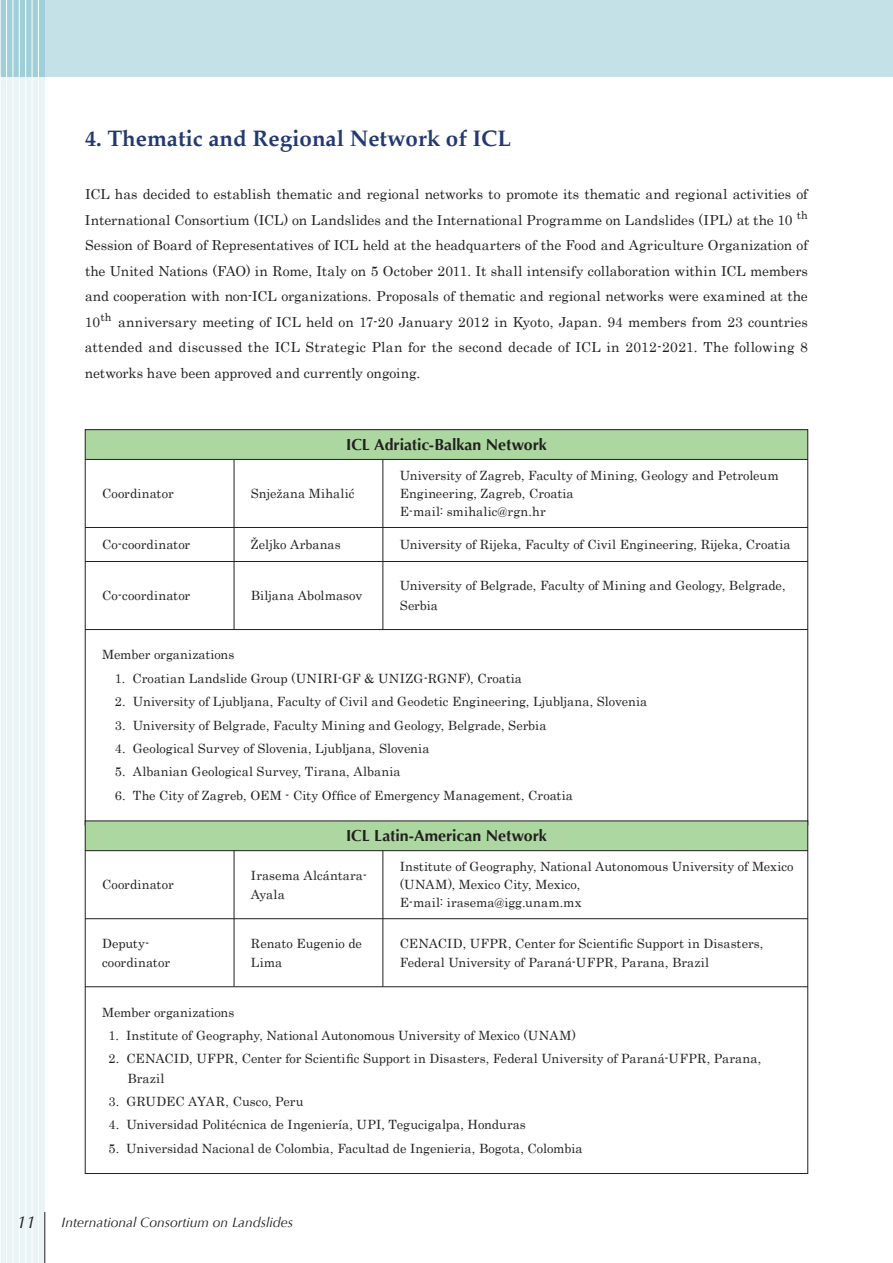
<style>
.page{position:relative;width:893px;height:1263px;background:#fff}
.page>*{position:absolute;margin:0;border:0;box-sizing:border-box;transform-origin:0 0}
.t1{font:700 22.35px "Palatino";color:#233971}
.t2{font:italic 16.95px "Optima";color:#231f20}
.t3{font:700 15.9px "Optima";letter-spacing:-.005em;color:#231f20}
.t4{font:13.8px/25.5px "Century";color:#231f20;text-align:justify}
.t5{font:italic 13.8px "Optima";color:#231f20}
.t6{font:12.75px/19.2px "Century";letter-spacing:.005em;color:#231f20}
</style>
<div class="page">
<div style="left:0;top:0;width:45px;height:1263px;background:#eaf4f6"></div>
<div style="left:0;top:0;width:893px;height:77px;background:#c5e1e8"></div>
<div style="left:0;top:0;width:45px;height:77px;background:#a0cfd9"></div>
<hr style="left:32px;top:0;width:1px;height:1263px;background:#fff">
<hr style="left:38px;top:0;width:1px;height:1263px;background:#fff">
<hr style="left:25px;top:0;width:1px;height:1263px;background:#fff">
<hr style="left:19px;top:0;width:1px;height:1263px;background:#fff">
<hr style="left:13px;top:0;width:1px;height:1263px;background:#fff">
<hr style="left:6px;top:0;width:1px;height:1263px;background:#fff">
<hr style="left:0;top:0;width:1px;height:1263px;background:#fff">
<hr style="left:45px;top:1212px;width:1px;height:51px;background:#231f20">
<div style="left:85px;top:429px;width:723px;height:30px;background:#acd7a0"></div>
<hr style="left:85px;top:527px;width:723px;height:1px;background:#231f20">
<hr style="left:85px;top:459px;width:723px;height:1px;background:#231f20">
<hr style="left:85px;top:561px;width:723px;height:1px;background:#231f20">
<hr style="left:85px;top:629px;width:723px;height:1px;background:#231f20">
<hr style="left:234px;top:459px;width:1px;height:170px;background:#231f20">
<hr style="left:383px;top:459px;width:1px;height:170px;background:#231f20">
<div style="left:85px;top:821px;width:723px;height:29px;background:#acd7a0"></div>
<hr style="left:85px;top:918px;width:723px;height:1px;background:#231f20">
<hr style="left:85px;top:986px;width:723px;height:1px;background:#231f20">
<hr style="left:234px;top:850px;width:1px;height:136px;background:#231f20">
<hr style="left:383px;top:850px;width:1px;height:136px;background:#231f20">
<hr style="left:85px;top:850px;width:723px;height:1px;background:#231f20">
<p class="t1" style="left:85px;top:120px;width:427px">4. Thematic and Regional Network of ICL</p>
<p class="t4" style="left:85px;top:180px;width:724px">ICL has decided to establish thematic and regional networks to promote its thematic and regional activities of International Consortium (ICL) on Landslides and the International Programme on Landslides (IPL) at the 10 <sup>th </sup>Session of Board of Representatives of ICL held at the headquarters of the Food and Agriculture Organization of the United Nations (FAO) in Rome, Italy on 5 October 2011. It shall intensify collaboration within ICL members and cooperation with non-ICL organizations. Proposals of thematic and regional networks were examined at the 10<sup>th</sup> anniversary meeting of ICL held on 17-20 January 2012 in Kyoto, Japan. 94 members from 23 countries attended and discussed the ICL Strategic Plan for the second decade of ICL in 2012-2021. The following 8 networks have been approved and currently ongoing.</p>
<p class="t3" style="left:346px;top:435px;width:202px">ICL Adriatic-Balkan Network</p>
<p class="t6" style="left:102px;top:483px;width:73px">Coordinator</p>
<p class="t6" style="left:251px;top:483px;width:105px">Snježana Mihalić</p>
<p class="t6" style="left:400px;top:465px;width:380px;line-height:18.1px">University of Zagreb, Faculty of Mining, Geology and Petroleum<br>Engineering, Zagreb, Croatia<br>E-mail: smihalic@rgn.hr</p>
<p class="t6" style="left:102px;top:534px;width:90px">Co-coordinator</p>
<p class="t6" style="left:251px;top:534px;width:91px">Željko Arbanas</p>
<p class="t6" style="left:400px;top:534px;width:392px">University of Rijeka, Faculty of Civil Engineering, Rijeka, Croatia</p>
<p class="t6" style="left:102px;top:585px;width:90px">Co-coordinator</p>
<p class="t6" style="left:251px;top:585px;width:113px">Biljana Abolmasov</p>
<p class="t6" style="left:400px;top:575px;width:387px">University of Belgrade, Faculty of Mining and Geology, Belgrade,<br>Serbia</p>
<p class="t6" style="left:102px;top:644px;width:134px">Member organizations</p>
<p class="t6" style="left:115px;top:667px;width:409px">1. Croatian Landslide Group (UNIRI-GF &amp; UNIZG-RGNF), Croatia</p>
<p class="t6" style="left:115px;top:691px;width:534px">2. University of Ljubljana, Faculty of Civil and Geodetic Engineering, Ljubljana, Slovenia</p>
<p class="t6" style="left:115px;top:714px;width:433px">3. University of Belgrade, Faculty Mining and Geology, Belgrade, Serbia</p>
<p class="t6" style="left:115px;top:738px;width:316px">4. Geological Survey of Slovenia, Ljubljana, Slovenia</p>
<p class="t6" style="left:115px;top:761px;width:287px">5. Albanian Geological Survey, Tirana, Albania</p>
<p class="t6" style="left:115px;top:784px;width:460px">6. The City of Zagreb, OEM - City Office of Emergency Management, Croatia</p>
<p class="t6" style="left:102px;top:874px;width:73px">Coordinator</p>
<p class="t6" style="left:102px;top:932px;width:69px">Deputy&shy;coordinator</p>
<p class="t3" style="left:346px;top:826px;width:202px">ICL Latin-American Network</p>
<p class="t6" style="left:251px;top:864px;width:118px">Irasema Alcántara-<br>Ayala</p>
<p class="t6" style="left:251px;top:932px;width:113px">Renato Eugenio de<br>Lima</p>
<p class="t6" style="left:400px;top:856px;width:395px;line-height:18.1px">Institute of Geography, National Autonomous University of Mexico (UNAM), Mexico City, Mexico,<br>E-mail: irasema@igg.unam.mx</p>
<p class="t6" style="left:400px;top:932px;width:365px">CENACID, UFPR, Center for Scientific Support in Disasters,<br>Federal University of Paraná-UFPR, Parana, Brazil</p>
<p class="t6" style="left:102px;top:1001px;width:134px">Member organizations</p>
<p class="t6" style="left:108px;top:1025px;width:469px">1. Institute of Geography, National Autonomous University of Mexico (UNAM)</p>
<p class="t6" style="left:128px;top:1048px;width:635px;text-indent:-19px">2. CENACID, UFPR, Center for Scientific Support in Disasters, Federal University of Paraná-UFPR, Parana,<br>Brazil</p>
<p class="t6" style="left:108px;top:1091px;width:197px">3. GRUDEC AYAR, Cusco, Peru</p>
<p class="t6" style="left:108px;top:1114px;width:419px">4. Universidad Politécnica de Ingeniería, UPI, Tegucigalpa, Honduras</p>
<p class="t6" style="left:108px;top:1137px;width:476px">5. Universidad Nacional de Colombia, Facultad de Ingenieria, Bogota, Colombia</p>
<p class="t2" style="left:16px;top:1213px;width:25px">11</p>
<p class="t5" style="left:62px;top:1214px;width:233px">International Consortium on Landslides</p>
</div>
